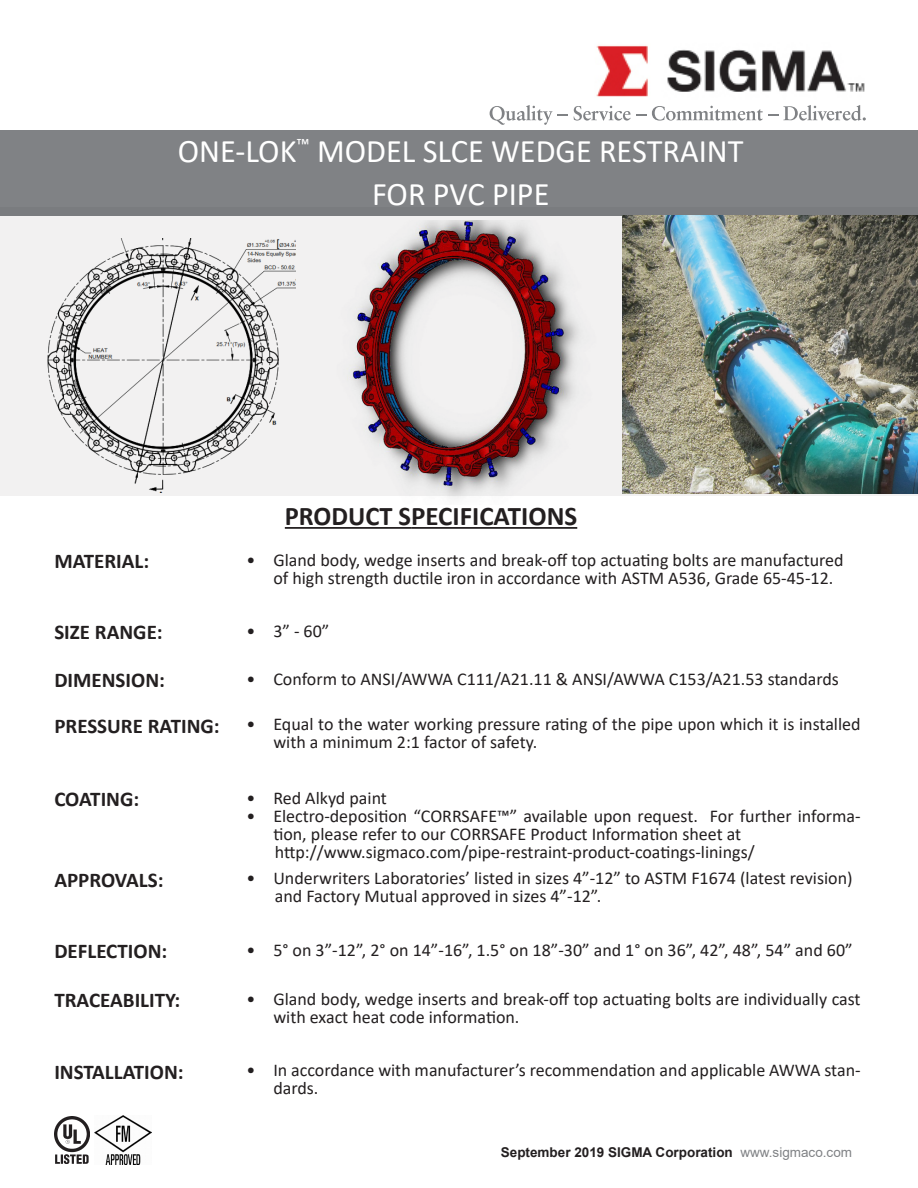
<style>
.page{position:relative;width:918px;height:1188px;background:#fff}
.page>*{position:absolute;margin:0;border:0;box-sizing:border-box;transform-origin:0 0}
.t1{font:33px "Calibri";color:#fff}
.t2{font:700 27px "Calibri";color:#231f20}
.t3{font:700 21px "Calibri";color:#231f20}
.t4{font:18px/18px "Calibri";color:#231f20}
.t5{font:700 13.5px "Arial";color:#231f20}
.s1{font-weight:400;color:#808285}
</style>
<div class="page">
<div style="left:0;top:130px;width:918px;height:86px;background:#808285"></div>
<hr style="left:285px;top:527px;width:126px;height:2px;background:#231f20">
<hr style="left:411px;top:527px;width:166px;height:2px;background:#231f20">
<img style="left:596px;top:45px;width:269px;height:52px">
<svg style="left:490px;top:105px;width:62px;height:20px"></svg>
<svg style="left:574px;top:106px;width:72px;height:15px"></svg>
<svg style="left:652px;top:105px;width:214px;height:16px"></svg>
<img style="left:95px;top:1115px;width:56px;height:49px">
<img style="left:54px;top:1116px;width:36px;height:47px">
<img style="left:0;top:215px;width:918px;height:281px">
<img style="left:328px;top:221px;width:284px;height:278px">
<img style="left:32px;top:238px;width:263px;height:254px">
<p class="t1" style="left:178px;top:128px;width:567px">ONE-LOK<sup>™</sup> MODEL SLCE WEDGE RESTRAINT</p>
<p class="t1" style="left:372px;top:171px;width:179px">FOR PVC PIPE</p>
<p class="t2" style="left:285px;top:497px;width:294px">PRODUCT SPECIFICATIONS</p>
<p class="t3" style="left:54px;top:546px;width:96px">MATERIAL:</p>
<p class="t4" style="left:273px;top:551px;width:572px;text-indent:-27px">• Gland body, wedge inserts and break-off top actuating bolts are manufactured of high strength ductile iron in accordance with ASTM A536, Grade 65-45-12.</p>
<p class="t3" style="left:54px;top:618px;width:110px">SIZE RANGE:</p>
<p class="t4" style="left:246px;top:622px;width:85px">• 3” - 60”</p>
<p class="t3" style="left:54px;top:665px;width:112px">DIMENSION:</p>
<p class="t4" style="left:246px;top:669px;width:594px">• Conform to ANSI/AWWA C111/A21.11 &amp; ANSI/AWWA C153/A21.53 standards</p>
<p class="t3" style="left:54px;top:711px;width:167px">PRESSURE RATING:</p>
<p class="t4" style="left:273px;top:715px;width:589px;text-indent:-27px">• Equal to the water working pressure rating of the pipe upon which it is installed with a minimum 2:1 factor of safety.</p>
<p class="t3" style="left:54px;top:785px;width:86px">COATING:</p>
<p class="t4" style="left:246px;top:789px;width:142px">• Red Alkyd paint</p>
<p class="t4" style="left:273px;top:807px;width:589px;text-indent:-27px">• Electro-deposition “CORRSAFE™” available upon request. For further informa&shy;tion, please refer to our CORRSAFE Product Information sheet at</p>
<p class="t4" style="left:275px;top:843px;width:481px">http://www.sigmaco.com/pipe-restraint-product-coatings-linings/</p>
<p class="t3" style="left:54px;top:865px;width:111px">APPROVALS:</p>
<p class="t4" style="left:246px;top:869px;width:608px">• Underwriters Laboratories’ listed in sizes 4”-12” to ASTM F1674 (latest revision)</p>
<p class="t4" style="left:275px;top:887px;width:328px">and Factory Mutual approved in sizes 4”-12”.</p>
<p class="t3" style="left:54px;top:936px;width:114px">DEFLECTION:</p>
<p class="t4" style="left:246px;top:940px;width:608px">• 5° on 3”-12”, 2° on 14”-16”, 1.5° on 18”-30” and 1° on 36”, 42”, 48”, 54” and 60”</p>
<p class="t3" style="left:54px;top:985px;width:128px">TRACEABILITY:</p>
<p class="t4" style="left:273px;top:990px;width:589px;text-indent:-27px">• Gland body, wedge inserts and break-off top actuating bolts are individually cast with exact heat code information.</p>
<p class="t3" style="left:54px;top:1057px;width:131px">INSTALLATION:</p>
<p class="t4" style="left:273px;top:1061px;width:589px;text-indent:-27px">• In accordance with manufacturer’s recommendation and applicable AWWA stan&shy;dards.</p>
<p class="t5" style="left:501px;top:1142px;width:353px">September 2019 SIGMA Corporation <span class="s1">www.sigmaco.com</span></p>
</div>
